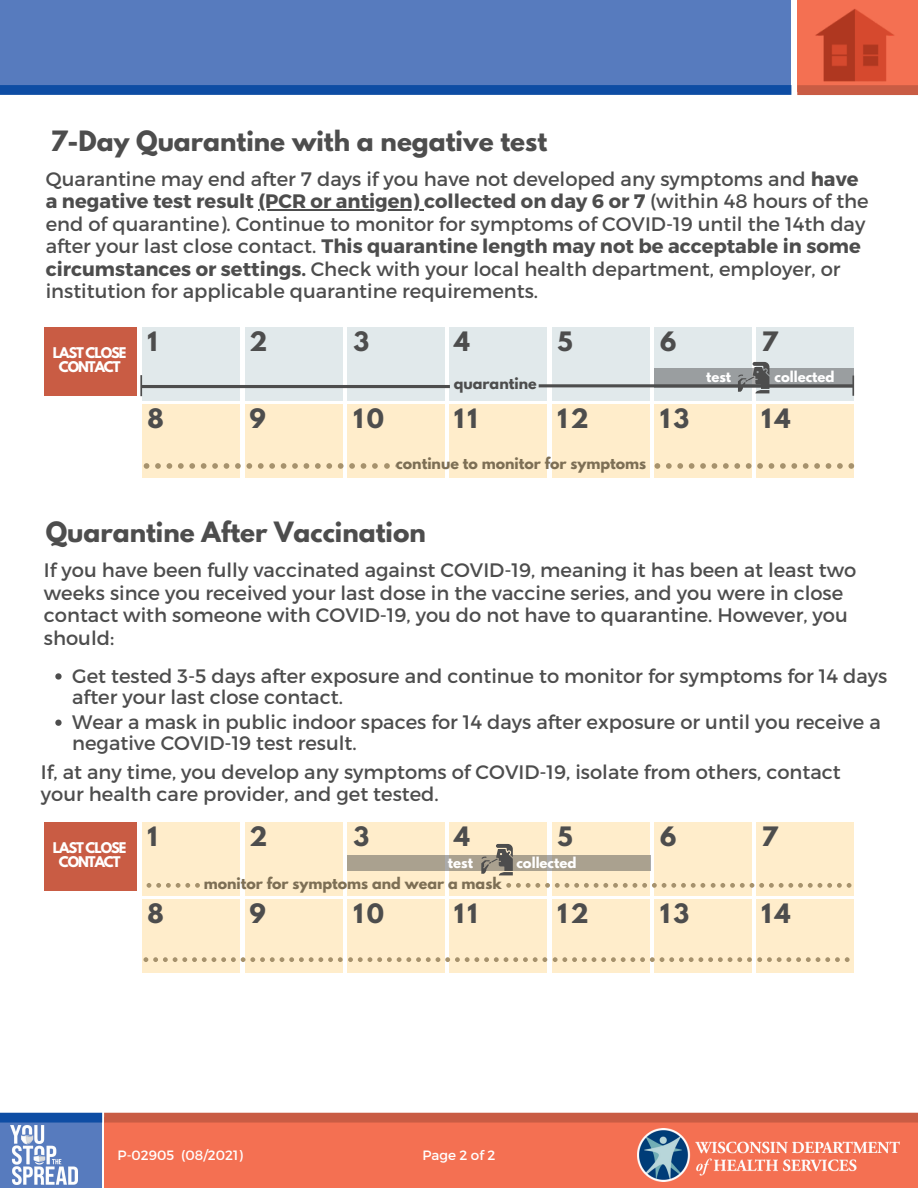
<style>
.page{position:relative;width:918px;height:1188px;background:#fff}
.page>*{position:absolute;margin:0;border:0;box-sizing:border-box;transform-origin:0 0}
.t1{font:700 24.75px "League Spartan";color:#4d4d4d}
.t2{font:700 23.7px "League Spartan";letter-spacing:.15em;color:#4d4d4d}
.t3{font:19.5px/22.5px "Montserrat";color:#4d4d4d}
.t4{font:700 14.25px "League Spartan";color:#7d6f55}
.t5{font:700 14.25px "League Spartan";color:#4d4d4d}
.t6{font:13.5px "Montserrat";color:#fff}
.t7{font:700 13.2px "League Spartan";color:#fff}
.t8{font:700 13.05px/14.2px "League Spartan";letter-spacing:-.08em;color:#fff;text-align:center}
.s1{font-weight:700}
</style>
<div class="page">
<div style="left:0;top:0;width:791px;height:90px;background:#577bbe"></div>
<div style="left:797px;top:0;width:121px;height:92px;background:#f47052"></div>
<svg style="left:0;top:85px;width:791px;height:10px;background:#114fa5"></svg>
<svg style="left:797px;top:85px;width:121px;height:10px"></svg>
<img style="left:811px;top:9px;width:89px;height:80px">
<div style="left:104px;top:1117px;width:814px;height:71px;background:#f47052"></div>
<div style="left:0;top:1117px;width:102px;height:71px;background:#577bbe"></div>
<svg style="left:0;top:1113px;width:918px;height:10px;background:#b65b4f"></svg>
<img style="left:11px;top:1126px;width:66px;height:58px">
<img style="left:638px;top:1128px;width:262px;height:53px">
<div style="left:142px;top:327px;width:98px;height:73px;background:#e1e9eb"></div>
<div style="left:245px;top:327px;width:98px;height:73px;background:#e1e9eb"></div>
<div style="left:347px;top:327px;width:98px;height:73px;background:#e1e9eb"></div>
<div style="left:449px;top:327px;width:98px;height:73px;background:#e1e9eb"></div>
<div style="left:552px;top:327px;width:98px;height:73px;background:#e1e9eb"></div>
<div style="left:654px;top:327px;width:98px;height:73px;background:#e1e9eb"></div>
<div style="left:756px;top:327px;width:98px;height:73px;background:#e1e9eb"></div>
<div style="left:245px;top:404px;width:98px;height:73px;background:#ffedcb"></div>
<div style="left:347px;top:404px;width:98px;height:73px;background:#ffedcb"></div>
<div style="left:449px;top:404px;width:98px;height:73px;background:#ffedcb"></div>
<div style="left:552px;top:404px;width:98px;height:73px;background:#ffedcb"></div>
<div style="left:654px;top:404px;width:98px;height:73px;background:#ffedcb"></div>
<div style="left:756px;top:404px;width:98px;height:73px;background:#ffedcb"></div>
<div style="left:142px;top:404px;width:98px;height:73px;background:#ffedcb"></div>
<div style="left:44px;top:327px;width:92px;height:69px;background:#c95c44"></div>
<svg style="left:140px;top:375px;width:310px;height:21px"></svg>
<svg style="left:539px;top:362px;width:315px;height:34px"></svg>
<svg style="left:144px;top:463px;width:234px;height:6px"></svg>
<svg style="left:384px;top:463px;width:6px;height:6px"></svg>
<svg style="left:655px;top:463px;width:199px;height:6px"></svg>
<div style="left:142px;top:822px;width:98px;height:73px;background:#ffedcb"></div>
<div style="left:245px;top:822px;width:98px;height:73px;background:#ffedcb"></div>
<div style="left:347px;top:822px;width:98px;height:73px;background:#ffedcb"></div>
<div style="left:449px;top:822px;width:98px;height:73px;background:#ffedcb"></div>
<div style="left:552px;top:822px;width:98px;height:73px;background:#ffedcb"></div>
<div style="left:654px;top:822px;width:98px;height:73px;background:#ffedcb"></div>
<div style="left:756px;top:822px;width:98px;height:73px;background:#ffedcb"></div>
<div style="left:245px;top:899px;width:98px;height:73px;background:#ffedcb"></div>
<div style="left:347px;top:899px;width:98px;height:73px;background:#ffedcb"></div>
<div style="left:449px;top:899px;width:98px;height:73px;background:#ffedcb"></div>
<div style="left:552px;top:899px;width:98px;height:73px;background:#ffedcb"></div>
<div style="left:654px;top:899px;width:98px;height:73px;background:#ffedcb"></div>
<div style="left:756px;top:899px;width:98px;height:73px;background:#ffedcb"></div>
<div style="left:142px;top:899px;width:98px;height:73px;background:#ffedcb"></div>
<div style="left:44px;top:822px;width:92px;height:69px;background:#c95c44"></div>
<svg style="left:143px;top:957px;width:404px;height:5px"></svg>
<svg style="left:553px;top:957px;width:297px;height:5px"></svg>
<div style="left:347px;top:855px;width:303px;height:16px;background:#aaa18f"></div>
<svg style="left:481px;top:844px;width:32px;height:31px"></svg>
<hr style="left:259px;top:210px;width:165px;height:1px;background:#4d4d4d">
<svg style="left:55px;top:673px;width:7px;height:7px"></svg>
<svg style="left:55px;top:720px;width:7px;height:6px"></svg>
<svg style="left:147px;top:883px;width:53px;height:5px"></svg>
<svg style="left:506px;top:883px;width:199px;height:5px"></svg>
<svg style="left:711px;top:883px;width:141px;height:5px"></svg>
<p class="t1" style="left:50px;top:128px;width:498px">7-Day Quarantine with a negative test</p>
<p class="t3" style="left:46px;top:167px;width:825px">Quarantine may end after 7 days if you have not developed any symptoms and <span class="s1">have a negative test result (PCR or antigen) collected on day 6 or 7</span> (within 48 hours of the end of quarantine). Continue to monitor for symptoms of COVID-19 until the 14th day after your last close contact. <span class="s1">This quarantine length may not be acceptable in some circumstances or settings.</span> Check with your local health department, employer, or institution for applicable quarantine requirements.</p>
<p class="t8" style="left:53px;top:347px;width:75px">LAST CLOSE<br>CONTACT</p>
<p class="t2" style="left:148px;top:330px;width:11px">1</p>
<p class="t2" style="left:250px;top:330px;width:19px">2</p>
<p class="t2" style="left:353px;top:330px;width:17px">3</p>
<p class="t2" style="left:454px;top:330px;width:17px">4</p>
<p class="t2" style="left:558px;top:330px;width:17px">5</p>
<p class="t2" style="left:660px;top:330px;width:18px">6</p>
<p class="t2" style="left:761px;top:330px;width:18px">7</p>
<p class="t5" style="left:454px;top:377px;width:84px">quarantine</p>
<p class="t7" style="left:706px;top:370px;width:27px">test</p>
<p class="t7" style="left:775px;top:370px;width:61px">collected</p>
<p class="t2" style="left:148px;top:407px;width:18px">8</p>
<p class="t2" style="left:250px;top:407px;width:18px">9</p>
<p class="t2" style="left:353px;top:407px;width:32px">10</p>
<p class="t2" style="left:454px;top:407px;width:25px">11</p>
<p class="t2" style="left:558px;top:407px;width:33px">12</p>
<p class="t2" style="left:660px;top:407px;width:31px">13</p>
<p class="t2" style="left:761px;top:407px;width:31px">14</p>
<p class="t4" style="left:396px;top:456px;width:252px">continue to monitor for symptoms</p>
<p class="t1" style="left:46px;top:520px;width:382px">Quarantine After Vaccination</p>
<p class="t3" style="left:44px;top:558px;width:814px">If you have been fully vaccinated against COVID-19, meaning it has been at least two weeks since you received your last dose in the vaccine series, and you were in close contact with someone with COVID-19, you do not have to quarantine. However, you should:</p>
<p class="t3" style="left:72px;top:664px;width:817px;line-height:21.3px">Get tested 3-5 days after exposure and continue to monitor for symptoms for 14 days after your last close contact.</p>
<p class="t3" style="left:72px;top:710px;width:810px;line-height:21.3px">Wear a mask in public indoor spaces for 14 days after exposure or until you receive a negative COVID-19 test result.</p>
<p class="t3" style="left:41px;top:760px;width:801px">If, at any time, you develop any symptoms of COVID-19, isolate from others, contact your health care provider, and get tested.</p>
<p class="t8" style="left:53px;top:842px;width:75px">LAST CLOSE<br>CONTACT</p>
<p class="t2" style="left:148px;top:825px;width:11px">1</p>
<p class="t2" style="left:250px;top:825px;width:19px">2</p>
<p class="t2" style="left:353px;top:825px;width:17px">3</p>
<p class="t2" style="left:558px;top:825px;width:17px">5</p>
<p class="t2" style="left:660px;top:825px;width:18px">6</p>
<p class="t2" style="left:761px;top:825px;width:18px">7</p>
<p class="t2" style="left:454px;top:825px;width:17px">4</p>
<p class="t4" style="left:204px;top:876px;width:299px">monitor for symptoms and wear a mask</p>
<p class="t7" style="left:448px;top:857px;width:27px">test</p>
<p class="t7" style="left:516px;top:857px;width:61px">collected</p>
<p class="t2" style="left:148px;top:902px;width:18px">8</p>
<p class="t2" style="left:250px;top:902px;width:18px">9</p>
<p class="t2" style="left:353px;top:902px;width:32px">10</p>
<p class="t2" style="left:454px;top:902px;width:25px">11</p>
<p class="t2" style="left:558px;top:902px;width:33px">12</p>
<p class="t2" style="left:660px;top:902px;width:31px">13</p>
<p class="t2" style="left:761px;top:902px;width:31px">14</p>
<p class="t6" style="left:118px;top:1147px;width:127px">P-02905 (08/2021)</p>
<p class="t6" style="left:423px;top:1147px;width:74px">Page 2 of 2</p>
</div>
